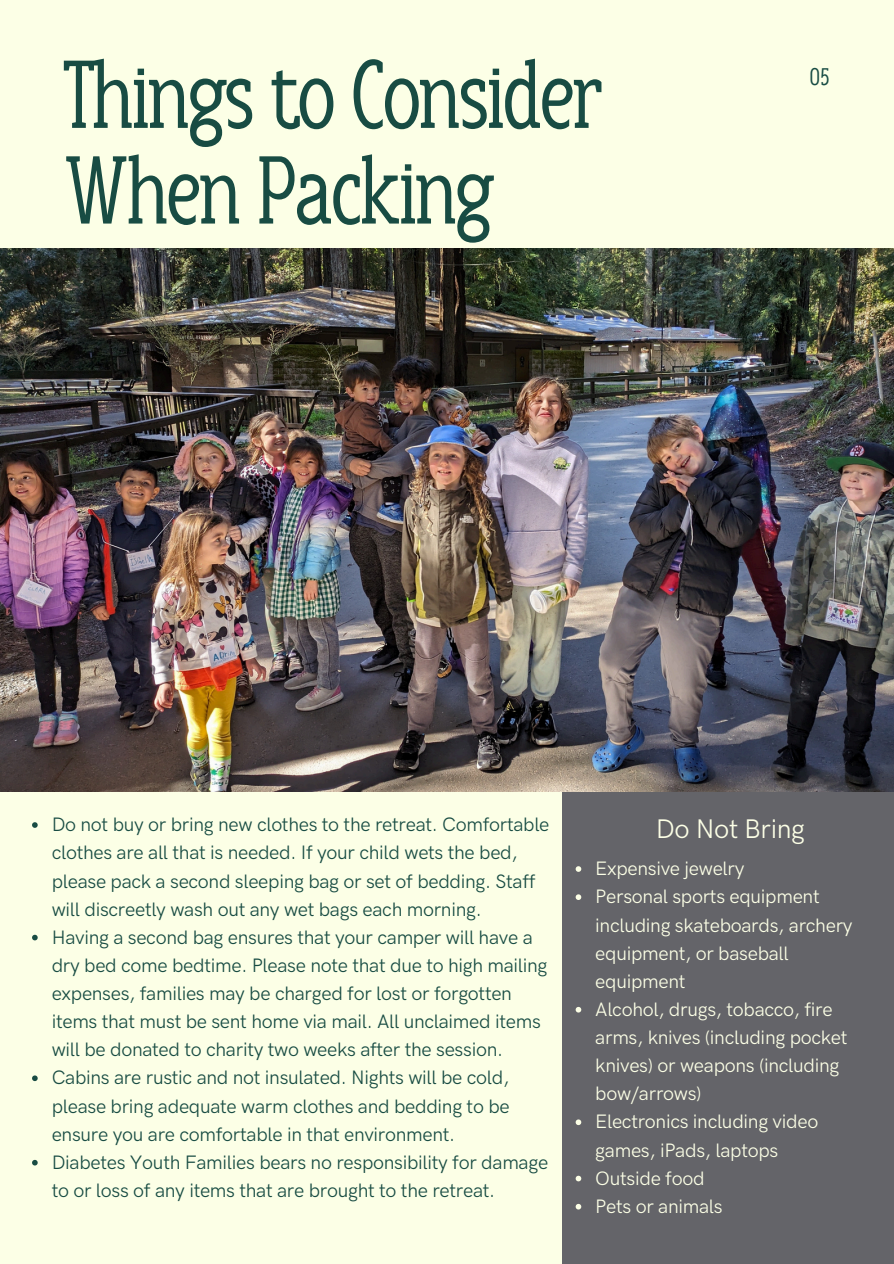
<style>
.page{position:relative;width:894px;height:1264px;background:#fff}
.page>*{position:absolute;margin:0;border:0;box-sizing:border-box;transform-origin:0 0}
.t1{font:96px/95.7px "Anicon Slab";letter-spacing:-.025em;color:#184c43}
.t2{font:27px "HK Grotesk Pro";letter-spacing:-.015em;color:#fcffe6}
.t3{font:24px "Anicon Slab";color:#184c43}
.t4{font:19.5px/28.2px "HK Grotesk Pro";letter-spacing:-.015em;color:#184c43}
.t5{font:19.5px/28.2px "HK Grotesk Pro";letter-spacing:-.015em;color:#fcffe6}
</style>
<div class="page">
<div style="left:0;top:0;width:893px;height:1263px;background:#fcffe6"></div>
<div style="left:562px;top:791px;width:331px;height:472px;background:#646469"></div>
<img style="left:0;top:249px;width:893px;height:542px">
<svg style="left:32px;top:822px;width:6px;height:5px"></svg>
<svg style="left:32px;top:934px;width:6px;height:6px"></svg>
<svg style="left:32px;top:1075px;width:6px;height:6px"></svg>
<svg style="left:32px;top:1159px;width:6px;height:6px"></svg>
<svg style="left:575px;top:866px;width:6px;height:5px"></svg>
<svg style="left:575px;top:894px;width:6px;height:6px"></svg>
<svg style="left:575px;top:1007px;width:6px;height:5px"></svg>
<svg style="left:575px;top:1119px;width:6px;height:6px"></svg>
<svg style="left:575px;top:1175px;width:6px;height:6px"></svg>
<svg style="left:575px;top:1203px;width:6px;height:6px"></svg>
<h1 class="t1" style="left:64px;top:47px;width:539px">Things to Consider<br>When Packing</h1>
<p class="t3" style="left:809px;top:64px;width:22px">05</p>
<p class="t4" style="left:52px;top:811px;width:499px">Do not buy or bring new clothes to the retreat. Comfortable</p>
<p class="t2" style="left:655px;top:813px;width:150px">Do Not Bring</p>
<p class="t4" style="left:52px;top:839px;width:485px">clothes are all that is needed. If your child wets the bed, please pack a second sleeping bag or set of bedding. Staff will discreetly wash out any wet bags each morning.</p>
<p class="t4" style="left:52px;top:923px;width:497px">Having a second bag ensures that your camper will have a dry bed come bedtime. Please note that due to high mailing expenses, families may be charged for lost or forgotten items that must be sent home via mail. All unclaimed items will be donated to charity two weeks after the session.</p>
<p class="t4" style="left:52px;top:1064px;width:459px;text-align:justify">Cabins are rustic and not insulated. Nights will be cold, please bring adequate warm clothes and bedding to be ensure you are comfortable in that environment.</p>
<h2 class="t4" style="left:52px;top:1148px;width:498px">Diabetes Youth Families bears no responsibility for damage to or loss of any items that are brought to the retreat.</h2>
<p class="t5" style="left:595px;top:855px;width:151px">Expensive jewelry</p>
<p class="t5" style="left:595px;top:883px;width:259px">Personal sports equipment including skateboards, archery equipment, or baseball equipment</p>
<p class="t5" style="left:595px;top:995px;width:253px">Alcohol, drugs, tobacco, fire arms, knives (including pocket knives) or weapons (including bow/arrows)</p>
<p class="t5" style="left:595px;top:1108px;width:224px">Electronics including video games, iPads, laptops</p>
<p class="t5" style="left:595px;top:1164px;width:111px">Outside food</p>
<p class="t5" style="left:595px;top:1192px;width:129px">Pets or animals</p>
</div>
